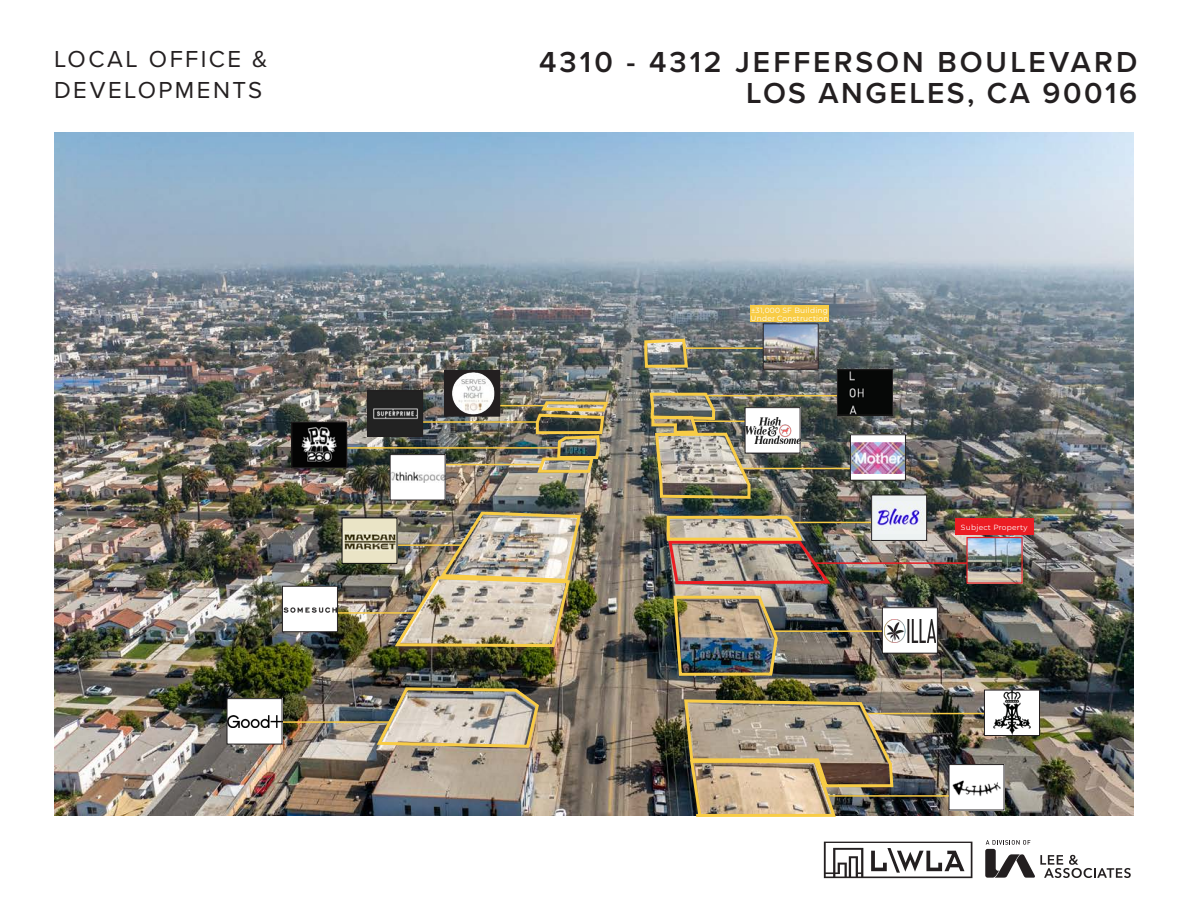
<style>
.page{position:relative;width:1188px;height:918px;background:#fff}
.page>*{position:absolute;margin:0;border:0;box-sizing:border-box;transform-origin:0 0}
.t1{font:600 30px/31.5px "Proxima Nova";letter-spacing:.095em;color:#231f20;text-align:right}
.t2{font:24px "Proxima Nova";letter-spacing:.1em;color:#231f20}
.t3{font:7.5px "Montserrat";letter-spacing:.03em;color:#fff}
</style>
<div class="page">
<svg style="left:824px;top:842px;width:148px;height:36px"></svg>
<svg style="left:985px;top:840px;width:146px;height:38px"></svg>
<img style="left:54px;top:133px;width:1080px;height:682px">
<img style="left:951px;top:766px;width:51px;height:42px">
<hr style="left:829px;top:795px;width:120px;height:2px;background:#f8cc46">
<hr style="left:868px;top:713px;width:127px;height:1px;background:#f8cc46">
<hr style="left:264px;top:721px;width:127px;height:2px;background:#f8cc46">
<hr style="left:773px;top:630px;width:126px;height:2px;background:#f8cc46">
<hr style="left:287px;top:612px;width:131px;height:2px;background:#f8cc46">
<hr style="left:440px;top:464px;width:102px;height:1px;background:#f8cc46">
<hr style="left:336px;top:447px;width:223px;height:2px;background:#f8cc46">
<hr style="left:403px;top:421px;width:134px;height:2px;background:#f8cc46">
<hr style="left:491px;top:405px;width:56px;height:1px;background:#f8cc46">
<hr style="left:794px;top:522px;width:81px;height:1px;background:#f8cc46">
<hr style="left:743px;top:468px;width:126px;height:1px;background:#f8cc46">
<hr style="left:706px;top:395px;width:134px;height:1px;background:#f8cc46">
<hr style="left:685px;top:347px;width:86px;height:2px;background:#f8cc46">
<hr style="left:815px;top:562px;width:184px;height:2px;background:#eb1d23">
<img style="left:683px;top:698px;width:212px;height:119px">
<div style="left:984px;top:690px;width:55px;height:46px;background:#fff"></div>
<img style="left:994px;top:692px;width:36px;height:42px">
<div style="left:984px;top:690px;width:56px;height:46px;border:1px solid #231f20"></div>
<img style="left:672px;top:594px;width:107px;height:83px">
<div style="left:882px;top:608px;width:55px;height:45px;background:#fff"></div>
<img style="left:884px;top:620px;width:52px;height:22px">
<div style="left:882px;top:607px;width:56px;height:46px;border:1px solid #231f20"></div>
<img style="left:665px;top:514px;width:168px;height:72px">
<div style="left:872px;top:495px;width:55px;height:45px;background:#edf2f2"></div>
<img style="left:873px;top:503px;width:49px;height:24px">
<div style="left:871px;top:495px;width:56px;height:46px;border:1px solid #231f20"></div>
<div style="left:850px;top:435px;width:55px;height:45px;background:#fff"></div>
<img style="left:852px;top:443px;width:52px;height:31px">
<div style="left:850px;top:435px;width:56px;height:45px;border:1px solid #231f20"></div>
<div style="left:745px;top:408px;width:55px;height:45px;background:#fff"></div>
<img style="left:752px;top:417px;width:46px;height:26px">
<div style="left:745px;top:407px;width:55px;height:46px;border:1px solid #231f20"></div>
<img style="left:839px;top:371px;width:52px;height:42px">
<div style="left:837px;top:369px;width:56px;height:46px;border:1px solid #231f20"></div>
<svg style="left:643px;top:337px;width:47px;height:32px;background:#a09978"></svg>
<img style="left:765px;top:326px;width:51px;height:41px">
<div style="left:763px;top:324px;width:55px;height:45px;border:1px solid #231f20"></div>
<div style="left:751px;top:305px;width:78px;height:17px;background:#f8cc46"></div>
<div style="left:955px;top:518px;width:78px;height:16px;background:#eb1d23"></div>
<img style="left:968px;top:539px;width:53px;height:43px">
<div style="left:966px;top:537px;width:57px;height:47px;border:1px solid #eb1d23"></div>
<img style="left:374px;top:686px;width:167px;height:64px">
<div style="left:227px;top:699px;width:55px;height:45px;background:#fff"></div>
<img style="left:229px;top:715px;width:51px;height:13px">
<div style="left:227px;top:698px;width:55px;height:46px;border:1px solid #231f20"></div>
<img style="left:284px;top:588px;width:52px;height:42px">
<div style="left:282px;top:586px;width:56px;height:46px;border:1px solid #231f20"></div>
<img style="left:393px;top:509px;width:190px;height:140px">
<div style="left:342px;top:518px;width:55px;height:45px;background:#eae4c6"></div>
<img style="left:344px;top:531px;width:51px;height:19px">
<div style="left:390px;top:455px;width:55px;height:45px;background:#fff"></div>
<img style="left:392px;top:472px;width:51px;height:11px">
<img style="left:294px;top:424px;width:51px;height:42px">
<div style="left:292px;top:422px;width:55px;height:46px;border:1px solid #231f20"></div>
<img style="left:369px;top:393px;width:52px;height:42px">
<div style="left:367px;top:391px;width:56px;height:46px;border:1px solid #231f20"></div>
<img style="left:534px;top:400px;width:76px;height:74px">
<img style="left:447px;top:373px;width:51px;height:41px">
<div style="left:445px;top:371px;width:55px;height:45px;border:1px solid #231f20"></div>
<img style="left:648px;top:391px;width:104px;height:109px">
<p class="t2" style="left:54px;top:41px;width:215px">LOCAL OFFICE &amp;</p>
<p class="t2" style="left:54px;top:72px;width:210px">DEVELOPMENTS</p>
<h1 class="t1" style="left:539px;top:45px;width:600px">4310 - 4312 JEFFERSON BOULEVARD<br>LOS ANGELES, CA 90016</h1>
<p class="t3" style="left:751px;top:305px;width:79px">±31,000 SF Building</p>
<p class="t3" style="left:751px;top:313px;width:80px">Under Construction</p>
<p class="t3" style="left:961px;top:522px;width:68px">Subject Property</p>
</div>
